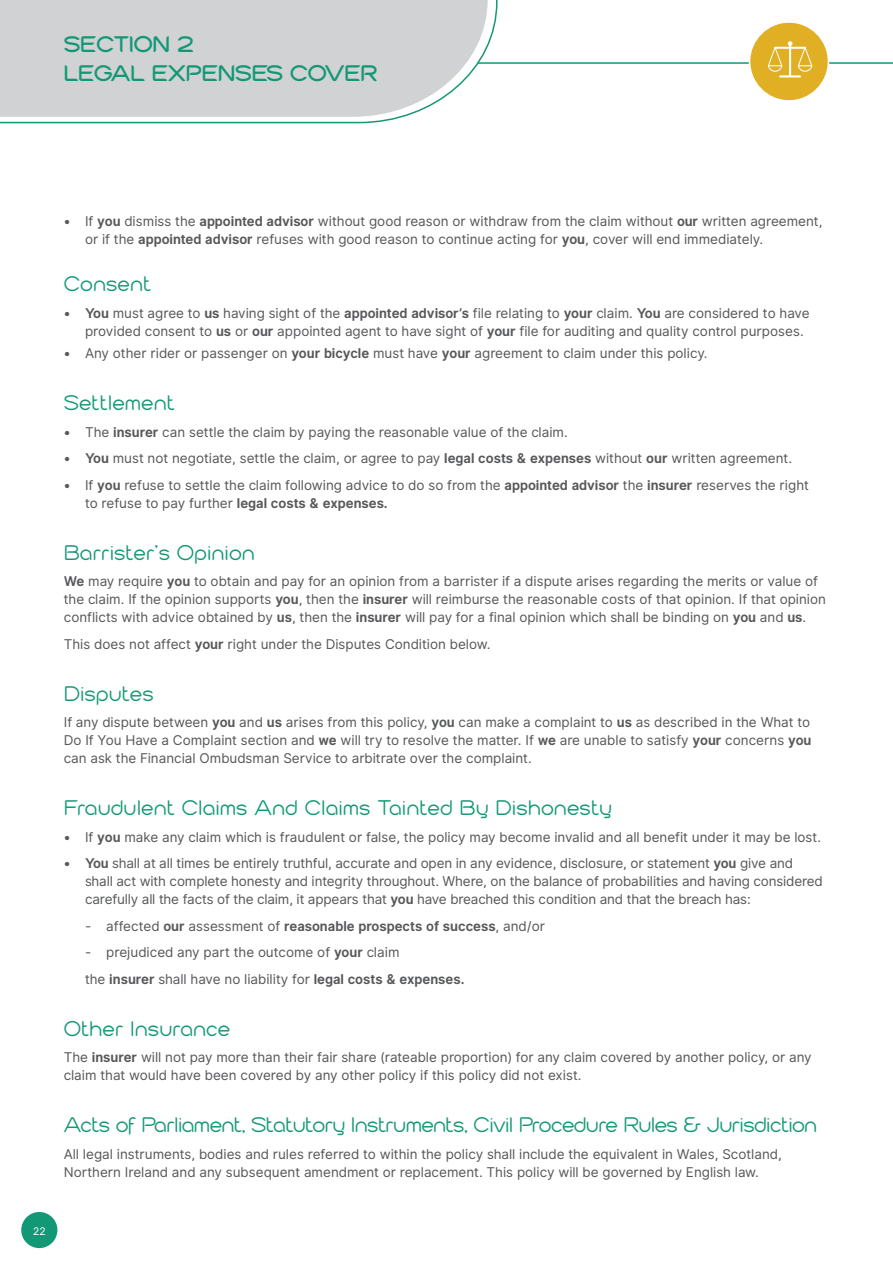
<style>
.page{position:relative;width:893px;height:1263px;background:#fff}
.page>*{position:absolute;margin:0;border:0;box-sizing:border-box;transform-origin:0 0}
.SECTION_HEADER{font:700 24px/28.8px "Cabourg";letter-spacing:-.01em;color:#139876}
.SUB1{font:22.5px "Cabourg";color:#139876}
.SUB1-2{font:22.5px "Cabourg";letter-spacing:-.03em;color:#139876}
.BODY_COPY{font:13.5px/18px "Inter UI";color:#57585a}
.BODY_COPY-2{font:700 13.5px "Inter UI";color:#57585a}
.DEF_INDENT_2{font:10.5px "Inter UI";color:#fff}
.s1{font-weight:700}
.s2{font-weight:400}
</style>
<div class="page">
<div style="left:21px;top:1212px;width:36px;height:36px;background:#139876;border-radius:50%"></div>
<svg style="left:0;top:0;width:498px;height:124px;background:#d3d6d7"></svg>
<hr style="left:478px;top:62px;width:415px;height:2px;background:#139876">
<div style="left:750px;top:22px;width:78px;height:79px;background:#e1af23;border-radius:50%"></div>
<div style="left:749px;top:21px;width:80px;height:81px;border:2px solid #fff;border-radius:50%"></div>
<svg style="left:768px;top:41px;width:44px;height:36px"></svg>
<p class="SECTION_HEADER" style="left:64px;top:30px;width:315px">SECTION 2<br>LEGAL EXPENSES COVER</p>
<p class="DEF_INDENT_2" style="left:33px;top:1224px;width:14px">22</p>
<p class="BODY_COPY" style="left:85px;top:212px;width:739px;text-indent:-21px">• If <span class="s1">you</span> dismiss the <span class="s1">appointed advisor</span> without good reason or withdraw from the claim without <span class="s1">our</span> written agreement, or if the <span class="s1">appointed advisor</span> refuses with good reason to continue acting for <span class="s1">you</span>, cover will end immediately.</p>
<p class="SUB1" style="left:64px;top:273px;width:89px">Consent</p>
<p class="BODY_COPY" style="left:85px;top:304px;width:726px;text-indent:-21px">• <span class="s1">You</span> must agree to <span class="s1">us</span> having sight of the <span class="s1">appointed advisor’s</span> file relating to <span class="s1">your</span> claim. <span class="s1">You</span> are considered to have provided consent to <span class="s1">us</span> or <span class="s1">our</span> appointed agent to have sight of <span class="s1">your</span> file for auditing and quality control purposes.</p>
<p class="BODY_COPY" style="left:64px;top:344px;width:645px">• Any other rider or passenger on <span class="s1">your bicycle</span> must have <span class="s1">your</span> agreement to claim under this policy.</p>
<p class="SUB1" style="left:64px;top:392px;width:113px">Settlement</p>
<p class="BODY_COPY" style="left:64px;top:423px;width:506px">• The <span class="s1">insurer</span> can settle the claim by paying the reasonable value of the claim.</p>
<p class="BODY_COPY" style="left:64px;top:449px;width:730px">• <span class="s1">You</span> must not negotiate, settle the claim, or agree to pay <span class="s1">legal costs &amp; expenses</span> without <span class="s1">our</span> written agreement.</p>
<p class="BODY_COPY" style="left:85px;top:476px;width:725px;text-indent:-21px">• If <span class="s1">you</span> refuse to settle the claim following advice to do so from the <span class="s1">appointed advisor</span> the <span class="s1">insurer</span> reserves the right to refuse to pay further <span class="s1">legal costs &amp; expenses.</span></p>
<p class="SUB1" style="left:64px;top:541px;width:193px">Barrister’s Opinion</p>
<p class="BODY_COPY" style="left:64px;top:572px;width:764px"><span class="s1">We</span> may require <span class="s1">you</span> to obtain and pay for an opinion from a barrister if a dispute arises regarding the merits or value of the claim. If the opinion supports <span class="s1">you</span>, then the <span class="s1">insurer</span> will reimburse the reasonable costs of that opinion. If that opinion conflicts with advice obtained by <span class="s1">us</span>, then the <span class="s1">insurer</span> will pay for a final opinion which shall be binding on <span class="s1">you</span> and <span class="s1">us</span>.</p>
<p class="BODY_COPY" style="left:64px;top:635px;width:428px">This does not affect <span class="s1">your</span> right under the Disputes Condition below.</p>
<p class="SUB1" style="left:64px;top:682px;width:92px">Disputes</p>
<p class="BODY_COPY" style="left:64px;top:714px;width:749px;text-align:justify">If any dispute between <span class="s1">you</span> and <span class="s1">us</span> arises from this policy, <span class="s1">you</span> can make a complaint to <span class="s1">us</span> as described in the What to Do If You Have a Complaint section and <span class="s1">we</span> will try to resolve the matter. If <span class="s1">we</span> are unable to satisfy <span class="s1">your</span> concerns <span class="s1">you </span>can ask the Financial Ombudsman Service to arbitrate over the complaint.</p>
<p class="SUB1" style="left:64px;top:797px;width:550px">Fraudulent Claims And Claims Tainted By Dishonesty</p>
<p class="BODY_COPY" style="left:64px;top:828px;width:759px">• If <span class="s1">you</span> make any claim which is fraudulent or false, the policy may become invalid and all benefit under it may be lost.</p>
<p class="BODY_COPY" style="left:85px;top:855px;width:739px;text-indent:-21px">• <span class="s1">You</span> shall at all times be entirely truthful, accurate and open in any evidence, disclosure, or statement <span class="s1">you</span> give and shall act with complete honesty and integrity throughout. Where, on the balance of probabilities and having considered carefully all the facts of the claim, it appears that <span class="s1">you</span> have breached this condition and that the breach has:</p>
<p class="BODY_COPY-2" style="left:85px;top:917px;width:461px"><span class="s2">- affected</span> our <span class="s2">assessment of</span> reasonable prospects of success<span class="s2">, and/or</span></p>
<p class="BODY_COPY" style="left:85px;top:944px;width:316px">- prejudiced any part the outcome of <span class="s1">your</span> claim</p>
<p class="BODY_COPY-2" style="left:85px;top:970px;width:381px"><span class="s2">the</span> insurer <span class="s2">shall have no liability for</span> legal costs &amp; expenses.</p>
<p class="SUB1" style="left:64px;top:1017px;width:168px">Other Insurance</p>
<p class="BODY_COPY" style="left:64px;top:1049px;width:749px">The <span class="s1">insurer</span> will not pay more than their fair share (rateable proportion) for any claim covered by another policy, or any claim that would have been covered by any other policy if this policy did not exist.</p>
<p class="SUB1-2" style="left:64px;top:1114px;width:755px">Acts of Parliament, Statutory Instruments, Civil Procedure Rules &amp; Jurisdiction</p>
<p class="BODY_COPY" style="left:64px;top:1145px;width:720px">All legal instruments, bodies and rules referred to within the policy shall include the equivalent in Wales, Scotland,<br>Northern Ireland and any subsequent amendment or replacement. This policy will be governed by English law.</p>
</div>
